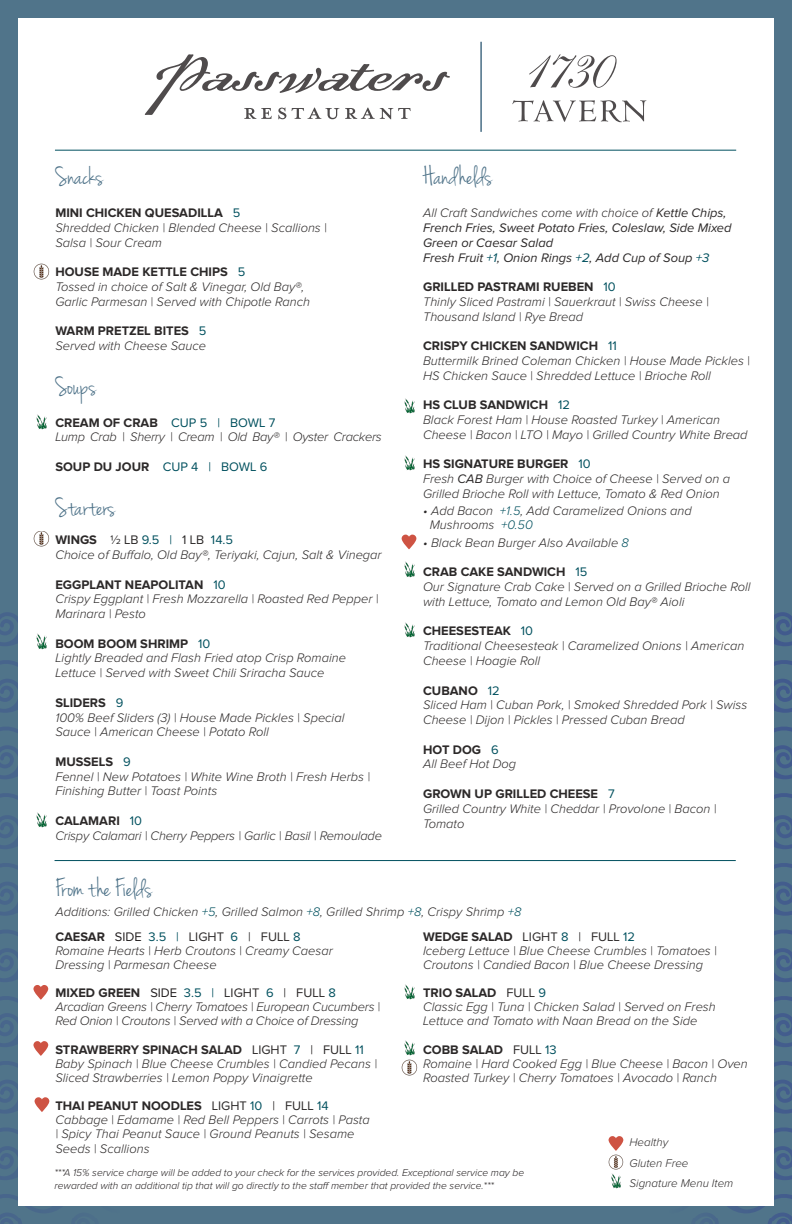
<style>
.page{position:relative;width:792px;height:1224px;background:#50748a}
.page>*{position:absolute;margin:0;border:0;box-sizing:border-box;transform-origin:0 0}
.t1{font:27px "Jenna Sue";color:#50748a}
.t2{font:italic 300 12.9px/14.8px "Proxima Nova";color:#2c2929}
.t3{font:700 12.9px "Proxima Nova";color:#2c2929}
.t4{font:italic 12.9px/14.8px "Proxima Nova";color:#2c2929}
.t5{font:italic 300 12.9px "Proxima Nova";letter-spacing:-.02em;color:#2c2929}
.t6{font:12.9px "Proxima Nova";color:#2c2929}
.t7{font:12.9px "Proxima Nova";color:#00505e}
.t8{font:italic 300 11.6px "Proxima Nova";color:#2c2929}
.t9{font:italic 300 10.3px/12.3px "Proxima Nova";color:#231f20}
.s1{font-weight:400;color:#00505e}
.s2{font-weight:700;color:#2c2929}
.s3{color:#2c2929}
.s4{font-weight:300}
.s5{color:#00505e}
.s6{font-weight:400}
.s7{font-weight:700}
.s8{color:#231f20}
.s9{font-weight:400;color:#231f20}
</style>
<div class="page">
<div style="left:18px;top:18px;width:756px;height:1188px;background:#fff"></div>
<svg style="left:145px;top:54px;width:305px;height:65px"></svg>
<hr style="left:480px;top:42px;width:2px;height:90px;background:#50748a">
<svg style="left:529px;top:54px;width:88px;height:34px"></svg>
<svg style="left:512px;top:100px;width:134px;height:22px"></svg>
<img style="left:404px;top:398px;width:11px;height:16px">
<hr style="left:55px;top:860px;width:681px;height:1px;background:#00505e">
<hr style="left:55px;top:150px;width:681px;height:1px;background:#00505e">
<svg style="left:602px;top:612px;width:190px;height:612px"></svg>
<svg style="left:402px;top:535px;width:14px;height:14px"></svg>
<img style="left:33px;top:264px;width:16px;height:15px">
<img style="left:36px;top:414px;width:11px;height:16px">
<img style="left:33px;top:531px;width:16px;height:16px">
<img style="left:404px;top:455px;width:11px;height:16px">
<img style="left:404px;top:562px;width:11px;height:15px">
<img style="left:404px;top:622px;width:11px;height:16px">
<svg style="left:0;top:612px;width:188px;height:612px"></svg>
<img style="left:404px;top:984px;width:11px;height:16px">
<img style="left:404px;top:1040px;width:11px;height:16px">
<img style="left:402px;top:1060px;width:16px;height:15px">
<p class="t1" style="left:55px;top:161px;width:49px">Snacks</p>
<p class="t3" style="left:55px;top:206px;width:187px">MINI CHICKEN QUESADILLA <span class="s1">5</span></p>
<p class="t2" style="left:55px;top:221px;width:273px">Shredded Chicken | Blended Cheese | Scallions |</p>
<p class="t2" style="left:55px;top:235px;width:108px">Salsa | Sour Cream</p>
<p class="t3" style="left:55px;top:265px;width:192px">HOUSE MADE KETTLE CHIPS <span class="s1">5</span></p>
<p class="t2" style="left:55px;top:280px;width:256px">Tossed in choice of Salt &amp; Vinegar, Old Bay®,<br>Garlic Parmesan | Served with Chipotle Ranch</p>
<p class="t3" style="left:55px;top:324px;width:153px">WARM PRETZEL BITES <span class="s1">5</span></p>
<p class="t2" style="left:55px;top:339px;width:152px">Served with Cheese Sauce</p>
<p class="t1" style="left:55px;top:370px;width:42px">Soups</p>
<p class="t3" style="left:55px;top:415px;width:221px">CREAM OF CRAB <span class="s1">CUP 5 | BOWL 7</span></p>
<p class="t5" style="left:55px;top:430px;width:328px">Lump Crab | Sherry | Cream | Old Bay® | Oyster Crackers</p>
<p class="t3" style="left:55px;top:459px;width:214px">SOUP DU JOUR <span class="s1">CUP 4 | BOWL 6</span></p>
<p class="t1" style="left:55px;top:491px;width:61px">Starters</p>
<p class="t7" style="left:55px;top:533px;width:179px"><span class="s2">WINGS</span> <span class="s3">½ LB</span> 9.5 | <span class="s3">1 LB</span> 14.5</p>
<p class="t2" style="left:55px;top:548px;width:328px">Choice of Buffalo, Old Bay®, Teriyaki, Cajun, Salt &amp; Vinegar</p>
<p class="t3" style="left:55px;top:577px;width:172px">EGGPLANT NEAPOLITAN <span class="s1">10</span></p>
<p class="t2" style="left:55px;top:592px;width:325px">Crispy Eggplant | Fresh Mozzarella | Roasted Red Pepper |<br>Marinara | Pesto</p>
<p class="t3" style="left:55px;top:636px;width:157px">BOOM BOOM SHRIMP <span class="s1">10</span></p>
<p class="t2" style="left:55px;top:651px;width:292px">Lightly Breaded and Flash Fried atop Crisp Romaine<br>Lettuce | Served with Sweet Chili Sriracha Sauce</p>
<p class="t3" style="left:55px;top:695px;width:70px">SLIDERS <span class="s1">9</span></p>
<p class="t2" style="left:55px;top:710px;width:291px">100% Beef Sliders (3) | House Made Pickles | Special<br>Sauce | American Cheese | Potato Roll</p>
<p class="t3" style="left:55px;top:754px;width:77px">MUSSELS <span class="s1">9</span></p>
<p class="t2" style="left:55px;top:769px;width:316px">Fennel | New Potatoes | White Wine Broth | Fresh Herbs |<br>Finishing Butter | Toast Points</p>
<p class="t3" style="left:55px;top:813px;width:88px">CALAMARI <span class="s1">10</span></p>
<p class="t2" style="left:55px;top:828px;width:328px">Crispy Calamari | Cherry Peppers | Garlic | Basil | Remoulade</p>
<p class="t1" style="left:423px;top:161px;width:71px">Handhelds</p>
<p class="t4" style="left:423px;top:206px;width:310px"><span class="s4">All Craft Sandwiches come with choice of</span> Kettle Chips,<br>French Fries, Sweet Potato Fries, Coleslaw, Side Mixed<br>Green or Caesar Salad</p>
<p class="t4" style="left:423px;top:250px;width:288px">Fresh Fruit <span class="s5">+1</span>, Onion Rings <span class="s5">+2</span>, Add Cup of Soup <span class="s5">+3</span></p>
<p class="t3" style="left:423px;top:279px;width:194px">GRILLED PASTRAMI RUEBEN <span class="s1">10</span></p>
<p class="t2" style="left:423px;top:294px;width:287px">Thinly Sliced Pastrami | Sauerkraut | Swiss Cheese |<br>Thousand Island | Rye Bread</p>
<p class="t3" style="left:423px;top:339px;width:195px">CRISPY CHICKEN SANDWICH <span class="s1">11</span></p>
<p class="t2" style="left:423px;top:354px;width:328px">Buttermilk Brined Coleman Chicken | House Made Pickles |<br>HS Chicken Sauce | Shredded Lettuce | Brioche Roll</p>
<p class="t3" style="left:423px;top:398px;width:148px">HS CLUB SANDWICH <span class="s1">12</span></p>
<p class="t2" style="left:423px;top:413px;width:326px">Black Forest Ham | House Roasted Turkey | American<br>Cheese | Bacon | LTO | Mayo | Grilled Country White Bread</p>
<p class="t3" style="left:423px;top:457px;width:169px">HS SIGNATURE BURGER <span class="s1">10</span></p>
<p class="t2" style="left:423px;top:472px;width:308px">Fresh <span class="s6">CAB</span> Burger with Choice of Cheese | Served on a<br>Grilled Brioche Roll with Lettuce, Tomato &amp; Red Onion</p>
<p class="t2" style="left:423px;top:503px;width:270px">• Add Bacon <span class="s5">+1.5</span>, Add Caramelized Onions and</p>
<p class="t2" style="left:430px;top:518px;width:105px">Mushrooms <span class="s5">+0.50</span></p>
<p class="t2" style="left:423px;top:535px;width:207px">• Black Bean Burger Also Available <span class="s5">8</span></p>
<p class="t3" style="left:423px;top:565px;width:166px">CRAB CAKE SANDWICH <span class="s1">15</span></p>
<p class="t2" style="left:423px;top:580px;width:329px">Our Signature Crab Cake | Served on a Grilled Brioche Roll with Lettuce, Tomato and Lemon Old Bay® Aioli</p>
<p class="t3" style="left:423px;top:624px;width:112px">CHEESESTEAK <span class="s1">10</span></p>
<p class="t2" style="left:423px;top:639px;width:323px">Traditional Cheesesteak | Caramelized Onions | American<br>Cheese | Hoagie Roll</p>
<p class="t3" style="left:423px;top:683px;width:78px">CUBANO <span class="s1">12</span></p>
<p class="t2" style="left:423px;top:698px;width:326px">Sliced Ham | Cuban Pork, | Smoked Shredded Pork | Swiss<br>Cheese | Dijon | Pickles | Pressed Cuban Bread</p>
<p class="t3" style="left:423px;top:742px;width:77px">HOT DOG <span class="s1">6</span></p>
<p class="t2" style="left:423px;top:757px;width:95px">All Beef Hot Dog</p>
<p class="t3" style="left:423px;top:786px;width:193px">GROWN UP GRILLED CHEESE <span class="s1">7</span></p>
<p class="t2" style="left:423px;top:801px;width:295px">Grilled Country White | Cheddar | Provolone | Bacon |<br>Tomato</p>
<p class="t1" style="left:55px;top:873px;width:98px">From the Fields</p>
<p class="t2" style="left:55px;top:905px;width:468px">Additions: Grilled Chicken <span class="s5">+5</span>, Grilled Salmon <span class="s5">+8</span>, Grilled Shrimp <span class="s5">+8</span>, Crispy Shrimp <span class="s5">+8</span></p>
<p class="t6" style="left:55px;top:929px;width:247px"><span class="s7">CAESAR</span> <span class="s8">SIDE</span> <span class="s5">3.5 |</span> LIGHT <span class="s5">6</span> | FULL <span class="s5">8</span></p>
<p class="t2" style="left:55px;top:944px;width:279px;line-height:14.1px">Romaine Hearts | Herb Croutons | Creamy Caesar<br>Dressing | Parmesan Cheese</p>
<p class="t3" style="left:55px;top:985px;width:282px">MIXED GREEN <span class="s9">SIDE</span> <span class="s1">3.5 |</span> <span class="s6">LIGHT</span> <span class="s1">6</span> <span class="s6">| FULL</span> <span class="s1">8</span></p>
<p class="t2" style="left:55px;top:1000px;width:326px;line-height:14.1px">Arcadian Greens | Cherry Tomatoes | European Cucumbers |<br>Red Onion | Croutons | Served with a Choice of Dressing</p>
<p class="t3" style="left:55px;top:1042px;width:310px">STRAWBERRY SPINACH SALAD <span class="s6">LIGHT</span> <span class="s1">7</span> <span class="s6">| FULL</span> <span class="s1">11</span></p>
<p class="t2" style="left:55px;top:1057px;width:323px;line-height:14.1px">Baby Spinach | Blue Cheese Crumbles | Candied Pecans |<br>Sliced Strawberries | Lemon Poppy Vinaigrette</p>
<p class="t3" style="left:55px;top:1099px;width:275px">THAI PEANUT NOODLES <span class="s6">LIGHT</span> <span class="s1">10</span> <span class="s6">| FULL</span> <span class="s1">14</span></p>
<p class="t2" style="left:55px;top:1113px;width:316px;line-height:14.1px">Cabbage | Edamame | Red Bell Peppers | Carrots | Pasta | Spicy Thai Peanut Sauce | Ground Peanuts | Sesame<br>Seeds | Scallions</p>
<p class="t3" style="left:423px;top:929px;width:214px">WEDGE SALAD <span class="s6">LIGHT</span> <span class="s1">8</span> <span class="s6">| FULL</span> <span class="s1">12</span></p>
<p class="t2" style="left:423px;top:944px;width:295px;line-height:14.1px">Iceberg Lettuce | Blue Cheese Crumbles | Tomatoes |<br>Croutons | Candied Bacon | Blue Cheese Dressing</p>
<p class="t3" style="left:423px;top:985px;width:125px">TRIO SALAD <span class="s6">FULL</span> <span class="s1">9</span></p>
<p class="t2" style="left:423px;top:1000px;width:294px;line-height:14.1px">Classic Egg | Tuna | Chicken Salad | Served on Fresh<br>Lettuce and Tomato with Naan Bread on the Side</p>
<p class="t3" style="left:423px;top:1042px;width:135px">COBB SALAD <span class="s6">FULL</span> <span class="s1">13</span></p>
<p class="t2" style="left:423px;top:1057px;width:326px;line-height:14.1px">Romaine | Hard Cooked Egg | Blue Cheese | Bacon | Oven<br>Roasted Turkey | Cherry Tomatoes | Avocado | Ranch</p>
<p class="t8" style="left:630px;top:1136px;width:40px">Healthy</p>
<p class="t8" style="left:630px;top:1156px;width:60px">Gluten Free</p>
<p class="t8" style="left:630px;top:1177px;width:105px">Signature Menu Item</p>
<p class="t9" style="left:55px;top:1167px;width:471px">***A 15% service charge will be added to your check for the services provided. Exceptional service may be rewarded with an additional tip that will go directly to the staff member that provided the service.***</p>
</div>
